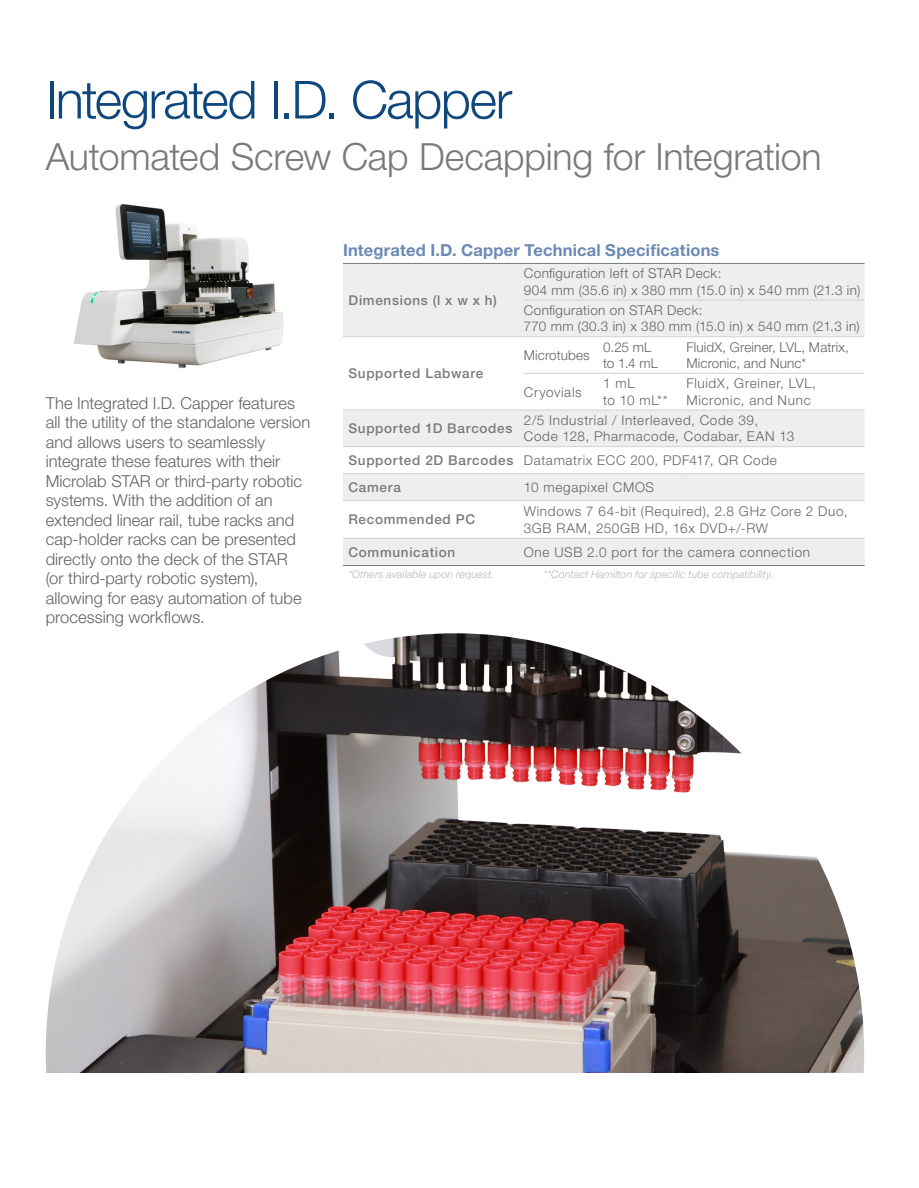
<style>
.page{position:relative;width:919px;height:1188px;background:#fff}
.page>*{position:absolute;margin:0;border:0;box-sizing:border-box;transform-origin:0 0}
.Headline{font:300 52.5px "Helvetica Neue LT Pro";letter-spacing:-.03em;color:#0d477c}
.Headline_-_Secondary{font:300 37.5px "Helvetica Neue LT Pro";letter-spacing:-.005em;color:#787a7d}
.Body_10_14{font:300 16.5px/19.5px "Helvetica Neue LT Pro";color:#636366}
.Subhead{font:700 16.5px "Helvetica Neue LT Pro";letter-spacing:.01em;color:#6b89b4}
.O_Body{font:300 13.5px/16.2px "Helvetica Neue LT Pro";letter-spacing:.05em;color:#636366}
.O_Subhead{font:300 13.5px/16.2px "Helvetica Neue LT Pro";letter-spacing:.03em;color:#636366}
.O_Subhead-2{font:500 13.5px "Helvetica Neue LT Pro";letter-spacing:.05em;color:#787a7d}
.O_Body-2{font:300 13.5px/16.2px "Helvetica Neue LT Pro";letter-spacing:.01em;color:#636366}
.t1{font:italic 300 10.5px "Helvetica Neue LT Pro";letter-spacing:.02em;color:#b4b5b8}
</style>
<div class="page">
<svg style="left:343px;top:264px;width:521px;height:301px;fill:#eeeeef"></svg>
<svg style="left:343px;top:447px;width:521px;height:26px"></svg>
<hr style="left:343px;top:565px;width:180px;height:1px;background:#787a7d">
<hr style="left:523px;top:565px;width:80px;height:1px;background:#787a7d">
<hr style="left:603px;top:565px;width:83px;height:1px;background:#787a7d">
<hr style="left:686px;top:565px;width:178px;height:1px;background:#787a7d">
<hr style="left:863px;top:337px;width:2px;height:36px;background:#fff">
<hr style="left:863px;top:373px;width:2px;height:37px;background:#fff">
<hr style="left:343px;top:263px;width:180px;height:1px;background:#787a7d">
<hr style="left:343px;top:336px;width:180px;height:1px;background:#d0d1d3">
<hr style="left:343px;top:410px;width:180px;height:1px;background:#d0d1d3">
<hr style="left:343px;top:446px;width:180px;height:1px;background:#d0d1d3">
<hr style="left:523px;top:373px;width:80px;height:1px;background:#d0d1d3">
<hr style="left:603px;top:373px;width:83px;height:1px;background:#d0d1d3">
<hr style="left:686px;top:373px;width:177px;height:1px;background:#d0d1d3">
<hr style="left:523px;top:410px;width:80px;height:1px;background:#d0d1d3">
<hr style="left:603px;top:410px;width:83px;height:1px;background:#d0d1d3">
<hr style="left:686px;top:410px;width:177px;height:1px;background:#d0d1d3">
<hr style="left:523px;top:446px;width:80px;height:1px;background:#d0d1d3">
<hr style="left:603px;top:446px;width:83px;height:1px;background:#d0d1d3">
<hr style="left:686px;top:446px;width:178px;height:1px;background:#d0d1d3">
<hr style="left:343px;top:473px;width:180px;height:1px;background:#d0d1d3">
<hr style="left:523px;top:473px;width:80px;height:1px;background:#d0d1d3">
<hr style="left:603px;top:473px;width:83px;height:1px;background:#d0d1d3">
<hr style="left:686px;top:473px;width:178px;height:1px;background:#d0d1d3">
<hr style="left:343px;top:500px;width:180px;height:1px;background:#d0d1d3">
<hr style="left:523px;top:500px;width:80px;height:1px;background:#d0d1d3">
<hr style="left:603px;top:500px;width:83px;height:1px;background:#d0d1d3">
<hr style="left:686px;top:500px;width:178px;height:1px;background:#d0d1d3">
<hr style="left:343px;top:538px;width:180px;height:1px;background:#d0d1d3">
<hr style="left:523px;top:538px;width:80px;height:1px;background:#d0d1d3">
<hr style="left:603px;top:538px;width:83px;height:1px;background:#d0d1d3">
<hr style="left:686px;top:538px;width:178px;height:1px;background:#d0d1d3">
<hr style="left:523px;top:336px;width:80px;height:1px;background:#d0d1d3">
<hr style="left:603px;top:336px;width:83px;height:1px;background:#d0d1d3">
<hr style="left:686px;top:336px;width:177px;height:1px;background:#d0d1d3">
<hr style="left:523px;top:263px;width:80px;height:1px;background:#787a7d">
<hr style="left:603px;top:263px;width:83px;height:1px;background:#787a7d">
<hr style="left:686px;top:263px;width:178px;height:1px;background:#787a7d">
<hr style="left:523px;top:300px;width:80px;height:1px;background:#d0d1d3">
<hr style="left:603px;top:300px;width:83px;height:1px;background:#d0d1d3">
<hr style="left:686px;top:300px;width:178px;height:1px;background:#d0d1d3">
<img style="left:46px;top:633px;width:818px;height:440px">
<img style="left:74px;top:204px;width:210px;height:164px">
<p class="Headline" style="left:46px;top:68px;width:468px">Integrated I.D. Capper</p>
<p class="Headline_-_Secondary" style="left:46px;top:134px;width:777px">Automated Screw Cap Decapping for Integration</p>
<p class="Body_10_14" style="left:46px;top:393px;width:266px">The Integrated I.D. Capper features all the utility of the standalone version and allows users to seamlessly integrate these features with their Microlab STAR or third-party robotic systems. With the addition of an extended linear rail, tube racks and cap-holder racks can be presented directly onto the deck of the STAR<br>(or third-party robotic system), allowing for easy automation of tube processing workflows.</p>
<p class="Subhead" style="left:343px;top:240px;width:378px">Integrated I.D. Capper Technical Specifications</p>
<p class="O_Subhead-2" style="left:348px;top:292px;width:150px">Dimensions (l x w x h)</p>
<p class="O_Subhead" style="left:523px;top:265px;width:338px">Configuration left of STAR Deck:<br>904 mm (35.6 in) x 380 mm (15.0 in) x 540 mm (21.3 in)</p>
<p class="O_Subhead" style="left:523px;top:302px;width:337px">Configuration on STAR Deck:<br>770 mm (30.3 in) x 380 mm (15.0 in) x 540 mm (21.3 in)</p>
<p class="O_Subhead-2" style="left:348px;top:365px;width:136px">Supported Labware</p>
<p class="O_Body-2" style="left:523px;top:347px;width:67px">Microtubes</p>
<p class="O_Body" style="left:603px;top:339px;width:57px">0.25 mL to 1.4 mL</p>
<p class="O_Body-2" style="left:686px;top:339px;width:164px">FluidX, Greiner, LVL, Matrix,<br>Micronic, and Nunc*</p>
<p class="O_Body" style="left:523px;top:383px;width:59px">Cryovials</p>
<p class="O_Body" style="left:603px;top:375px;width:66px">1 mL<br>to 10 mL**</p>
<p class="O_Body" style="left:686px;top:375px;width:131px">FluidX, Greiner, LVL,<br>Micronic, and Nunc</p>
<p class="O_Subhead-2" style="left:348px;top:420px;width:165px">Supported 1D Barcodes</p>
<p class="O_Body" style="left:523px;top:412px;width:272px">2/5 Industrial / Interleaved, Code 39,<br>Code 128, Pharmacode, Codabar, EAN 13</p>
<p class="O_Subhead-2" style="left:348px;top:452px;width:166px">Supported 2D Barcodes</p>
<p class="O_Body" style="left:523px;top:452px;width:254px">Datamatrix ECC 200, PDF417, QR Code</p>
<p class="O_Subhead-2" style="left:348px;top:479px;width:54px">Camera</p>
<p class="O_Body" style="left:523px;top:479px;width:132px">10 megapixel CMOS</p>
<p class="O_Subhead-2" style="left:348px;top:511px;width:128px">Recommended PC</p>
<p class="O_Body" style="left:523px;top:502px;width:325px;line-height:17.2px">Windows 7 64-bit (Required), 2.8 GHz Core 2 Duo,<br>3GB RAM, 250GB HD, 16x DVD+/-RW</p>
<p class="O_Subhead-2" style="left:348px;top:544px;width:108px">Communication</p>
<p class="O_Body" style="left:523px;top:543px;width:288px">One USB 2.0 port for the camera connection</p>
<p class="t1" style="left:348px;top:568px;width:147px">*Others available upon request.</p>
<p class="t1" style="left:543px;top:568px;width:231px">**Contact Hamilton for specific tube compatibility.</p>
</div>
